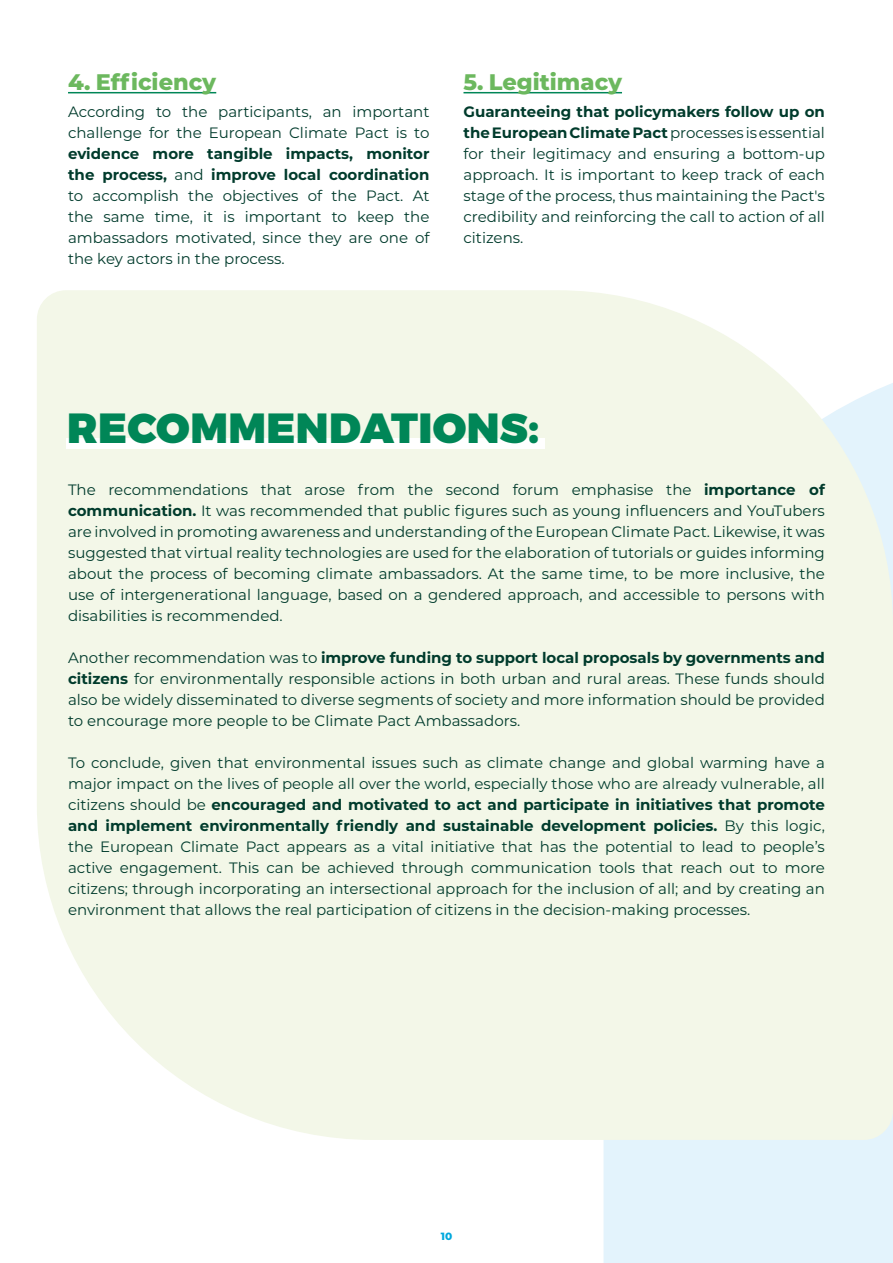
<style>
.page{position:relative;width:893px;height:1263px;background:#fff}
.page>*{position:absolute;margin:0;border:0;box-sizing:border-box;transform-origin:0 0}
.t1{font:900 42px "Montserrat";letter-spacing:.01em;color:#008657}
.t2{font:800 22.5px "Montserrat";color:#6cb85e}
.t3{font:15px/21px "Montserrat";color:#003b2c;text-align:justify}
.t4{font:800 10.5px "Montserrat";color:#00a8dd}
.s1{font-weight:700}
</style>
<div class="page">
<div style="left:603px;top:1140px;width:290px;height:123px;background:#e3f3fc"></div>
<div style="left:37px;top:290px;width:856px;height:850px;background:#f3f7e8"></div>
<div style="left:66px;top:438px;width:479px;height:11px;background:#fff"></div>
<hr style="left:68px;top:92px;width:148px;height:1px;background:#008657">
<hr style="left:463px;top:92px;width:159px;height:1px;background:#008657">
<p class="t2" style="left:68px;top:65px;width:150px">4. Efficiency</p>
<p class="t3" style="left:68px;top:101px;width:363px">According to the participants, an important challenge for the European Climate Pact is to <span class="s1">evidence more tangible impacts, monitor the process,</span> and <span class="s1">improve local coordination </span>to accomplish the objectives of the Pact. At the same time, it is important to keep the ambassadors motivated, since they are one of the key actors in the process.</p>
<p class="t2" style="left:463px;top:65px;width:160px">5. Legitimacy</p>
<p class="t3" style="left:463px;top:101px;width:363px"><span class="s1">Guaranteeing that policymakers follow up on the European Climate Pact</span> processes is essential for their legitimacy and ensuring a bottom-up approach. It is important to keep track of each stage of the process, thus maintaining the Pact's credibility and reinforcing the call to action of all citizens.</p>
<p class="t1" style="left:67px;top:402px;width:473px">RECOMMENDATIONS:</p>
<p class="t3" style="left:68px;top:479px;width:758px">The recommendations that arose from the second forum emphasise the <span class="s1">importance of communication.</span> It was recommended that public figures such as young influencers and YouTubers are involved in promoting awareness and understanding of the European Climate Pact. Likewise, it was suggested that virtual reality technologies are used for the elaboration of tutorials or guides informing about the process of becoming climate ambassadors. At the same time, to be more inclusive, the use of intergenerational language, based on a gendered approach, and accessible to persons with disabilities is recommended.</p>
<p class="t3" style="left:68px;top:647px;width:758px">Another recommendation was to <span class="s1">improve funding to support local proposals by governments and citizens</span> for environmentally responsible actions in both urban and rural areas. These funds should also be widely disseminated to diverse segments of society and more information should be provided to encourage more people to be Climate Pact Ambassadors.</p>
<p class="t3" style="left:68px;top:752px;width:758px">To conclude, given that environmental issues such as climate change and global warming have a major impact on the lives of people all over the world, especially those who are already vulnerable, all citizens should be <span class="s1">encouraged and motivated to act and participate in initiatives that promote and implement environmentally friendly and sustainable development policies.</span> By this logic, the European Climate Pact appears as a vital initiative that has the potential to lead to people’s active engagement. This can be achieved through communication tools that reach out to more citizens; through incorporating an intersectional approach for the inclusion of all; and by creating an environment that allows the real participation of citizens in the decision-making processes.</p>
<p class="t4" style="left:441px;top:1228px;width:13px">10</p>
</div>
